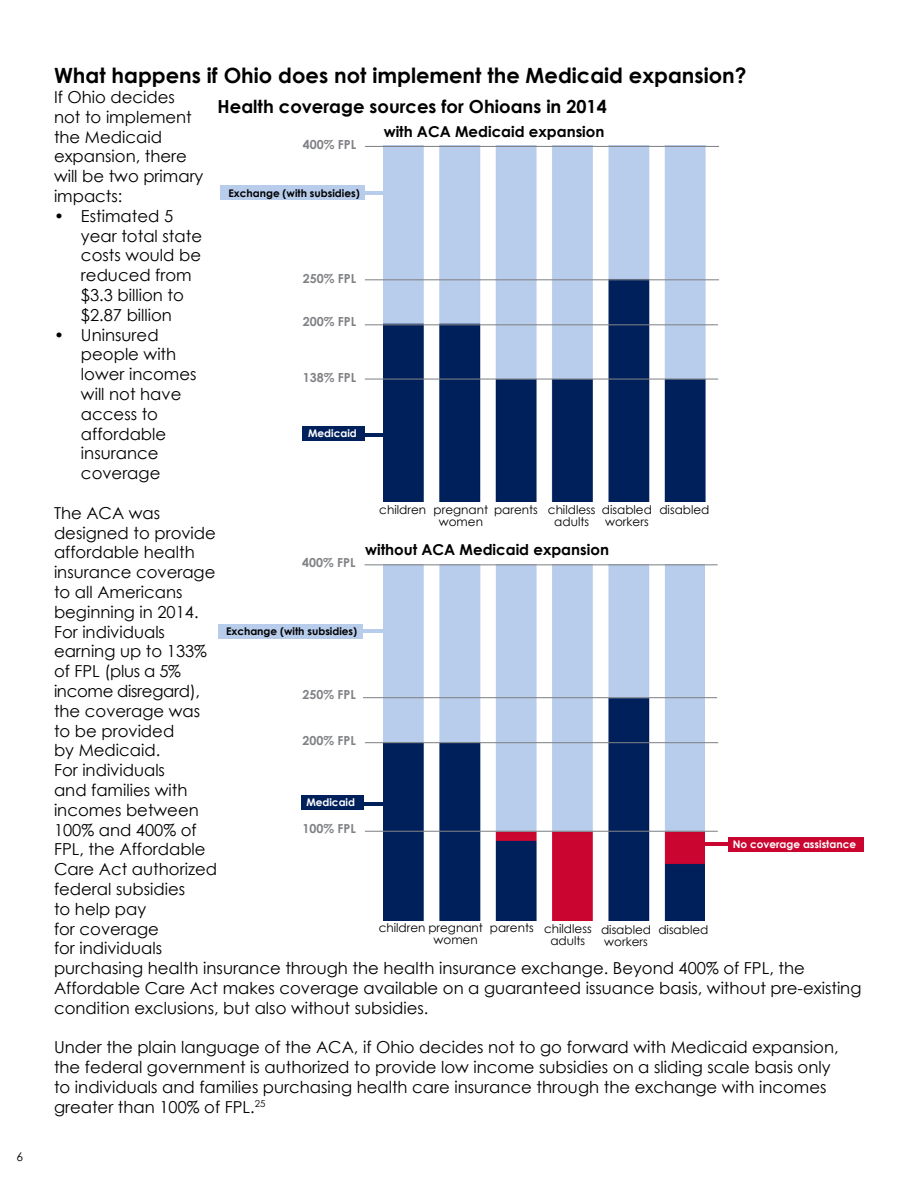
<style>
.page{position:relative;width:918px;height:1188px;background:#fff}
.page>*{position:absolute;margin:0;border:0;box-sizing:border-box;transform-origin:0 0}
.t1{font:700 21px "Century Gothic";color:#000}
.t2{font:700 18px "Century Gothic";color:#000}
.t3{font:16.5px/19.8px "Century Gothic";color:#000}
.t4{font:700 15px "Century Gothic";color:#000}
.t5{font:700 12.45px "Century Gothic";color:#808285}
.t6{font:12px/12px "Century Gothic";color:#000}
.t7{font:700 10.5px "Century Gothic";color:#000}
.t8{font:700 10.5px "Century Gothic";color:#fff}
</style>
<div class="page">
<img style="left:383px;top:565px;width:321px;height:356px">
<hr style="left:365px;top:831px;width:353px;height:1px;background:#808285">
<hr style="left:365px;top:742px;width:353px;height:1px;background:#808285">
<hr style="left:363px;top:697px;width:354px;height:1px;background:#808285">
<hr style="left:365px;top:564px;width:353px;height:1px;background:#808285">
<img style="left:384px;top:147px;width:334px;height:355px">
<hr style="left:365px;top:379px;width:353px;height:1px;background:#808285">
<hr style="left:365px;top:324px;width:353px;height:1px;background:#808285">
<hr style="left:365px;top:279px;width:354px;height:1px;background:#808285">
<hr style="left:365px;top:146px;width:354px;height:1px;background:#808285">
<div style="left:728px;top:837px;width:136px;height:15px;background:#ca0530"></div>
<hr style="left:701px;top:843px;width:52px;height:3px;background:#ca0530">
<div style="left:303px;top:426px;width:62px;height:15px;background:#00205b"></div>
<hr style="left:365px;top:433px;width:20px;height:4px;background:#00205b">
<div style="left:220px;top:186px;width:145px;height:14px;background:#b8cdec"></div>
<hr style="left:365px;top:191px;width:20px;height:4px;background:#b8cdec">
<div style="left:218px;top:624px;width:145px;height:15px;background:#b8cdec"></div>
<hr style="left:363px;top:630px;width:20px;height:3px;background:#b8cdec">
<div style="left:301px;top:795px;width:62px;height:14px;background:#00205b"></div>
<hr style="left:363px;top:802px;width:21px;height:3px;background:#00205b">
<p class="t6" style="left:16px;top:1150px;width:8px">6</p>
<p class="t1" style="left:54px;top:60px;width:694px">What happens if Ohio does not implement the Medicaid expansion?</p>
<p class="t3" style="left:54px;top:87px;width:151px">If Ohio decides not to implement the Medicaid expansion, there will be two primary impacts:</p>
<p class="t3" style="left:81px;top:206px;width:123px;text-indent:-27px">• Estimated 5 year total state costs would be reduced from $3.3 billion to $2.87 billion</p>
<p class="t3" style="left:81px;top:325px;width:117px;text-indent:-27px">• Uninsured people with lower incomes will not have access to affordable insurance coverage</p>
<p class="t3" style="left:54px;top:503px;width:809px">The ACA was<br>designed to provide<br>affordable health<br>insurance coverage<br>to all Americans<br>beginning in 2014.<br>For individuals<br>earning up to 133%<br>of FPL (plus a 5%<br>income disregard),<br>the coverage was<br>to be provided<br>by Medicaid.<br>For individuals<br>and families with<br>incomes between<br>100% and 400% of<br>FPL, the Affordable<br>Care Act authorized<br>federal subsidies<br>to help pay<br>for coverage<br>for individuals<br>purchasing health insurance through the health insurance exchange. Beyond 400% of FPL, the<br>Affordable Care Act makes coverage available on a guaranteed issuance basis, without pre-existing condition exclusions, but also without subsidies.</p>
<p class="t3" style="left:54px;top:1037px;width:786px">Under the plain language of the ACA, if Ohio decides not to go forward with Medicaid expansion, the federal government is authorized to provide low income subsidies on a sliding scale basis only to individuals and families purchasing health care insurance through the exchange with incomes greater than 100% of FPL.<sup>25</sup></p>
<p class="t2" style="left:218px;top:93px;width:391px">Health coverage sources for Ohioans in 2014</p>
<p class="t4" style="left:384px;top:120px;width:222px">with ACA Medicaid expansion</p>
<p class="t5" style="left:303px;top:135px;width:55px">400% FPL</p>
<p class="t7" style="left:228px;top:185px;width:133px">Exchange (with subsidies)</p>
<p class="t5" style="left:303px;top:269px;width:55px">250% FPL</p>
<p class="t5" style="left:303px;top:312px;width:55px">200% FPL</p>
<p class="t5" style="left:303px;top:368px;width:55px">138% FPL</p>
<p class="t8" style="left:308px;top:426px;width:50px">Medicaid</p>
<p class="t6" style="left:439px;top:504px;width:51px;text-indent:-59px">children pregnant women</p>
<p class="t6" style="left:554px;top:504px;width:43px;text-indent:-60px">parents childless adults</p>
<p class="t6" style="left:602px;top:504px;width:52px">disabled workers</p>
<p class="t6" style="left:659px;top:504px;width:52px">disabled</p>
<p class="t4" style="left:365px;top:538px;width:245px">without ACA Medicaid expansion</p>
<p class="t5" style="left:302px;top:553px;width:55px">400% FPL</p>
<p class="t7" style="left:226px;top:624px;width:133px">Exchange (with subsidies)</p>
<p class="t5" style="left:303px;top:685px;width:55px">250% FPL</p>
<p class="t5" style="left:303px;top:731px;width:55px">200% FPL</p>
<p class="t8" style="left:306px;top:794px;width:50px">Medicaid</p>
<p class="t5" style="left:303px;top:819px;width:55px">100% FPL</p>
<p class="t8" style="left:733px;top:837px;width:125px">No coverage assistance</p>
<p class="t6" style="left:434px;top:921px;width:51px;text-indent:-55px">children pregnant women</p>
<p class="t6" style="left:550px;top:923px;width:43px;text-indent:-61px">parents childless adults</p>
<p class="t6" style="left:601px;top:923px;width:52px">disabled workers</p>
<p class="t6" style="left:658px;top:924px;width:52px">disabled</p>
</div>
